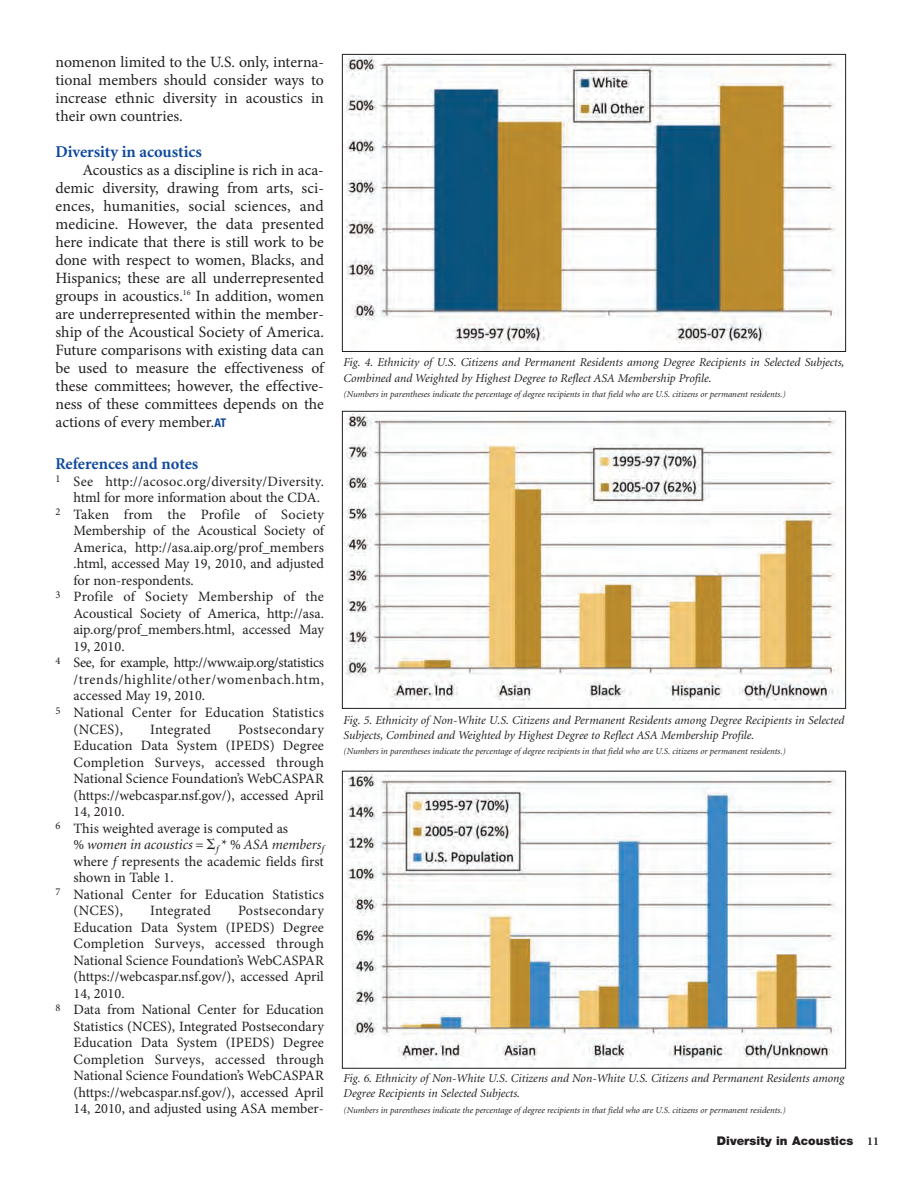
<style>
.page{position:relative;width:918px;height:1189px;background:#fff}
.page>*{position:absolute;margin:0;border:0;box-sizing:border-box;transform-origin:0 0}
.t1{font:700 16.5px "Minion";color:#0f499d}
.t2{font:15.75px/18px "Minion Pro";color:#231f20;text-align:justify}
.t3{font:14.25px "Minion Pro";color:#231f20}
.t4{font:14.25px "Minion Pro";letter-spacing:.02em;color:#231f20}
.t5{font:14.25px "Minion Pro";letter-spacing:-.025em;color:#231f20}
.t6{font:14.25px "Minion Pro";letter-spacing:.045em;color:#231f20}
.t7{font:italic 14.25px "Minion";color:#231f20}
.t8{font:italic 12px/15px "Minion";color:#231f20}
.t9{font:900 12px "Helvetica Neue";color:#231f20}
.t10{font:italic 9px "Minion";color:#231f20}
.s1{font-family:"Helvetica Neue";font-weight:700;font-stretch:condensed;font-size:12px;color:#0f499d}
.s2{font-family:"Minion Pro";font-style:normal}
.s3{font-family:"European Pi Two";font-style:normal}
.s4{font-family:"Minion";font-style:italic}
.s5{font-family:"Minion";font-weight:700}
</style>
<div class="page">
<img style="left:344px;top:56px;width:492px;height:294px">
<div style="left:342px;top:54px;width:504px;height:298px;border:1px solid #231f20"></div>
<img style="left:344px;top:414px;width:495px;height:292px">
<div style="left:342px;top:411px;width:504px;height:297px;border:1px solid #231f20"></div>
<img style="left:344px;top:772px;width:492px;height:294px">
<div style="left:342px;top:770px;width:504px;height:298px;border:1px solid #231f20"></div>
<p class="t2" style="left:56px;top:54px;width:270px">nomenon limited to the U.S. only, interna&shy;tional members should consider ways to increase ethnic diversity in acoustics in their own countries.</p>
<p class="t1" style="left:56px;top:145px;width:148px">Diversity in acoustics</p>
<p class="t2" style="left:55px;top:162px;width:270px;text-indent:27px">Acoustics as a discipline is rich in aca&shy;demic diversity, drawing from arts, sci&shy;ences, humanities, social sciences, and medicine. However, the data presented here indicate that there is still work to be done with respect to women, Blacks, and Hispanics; these are all underrepresented groups in acoustics.<sup>16</sup> In addition, women are underrepresented within the member&shy;ship of the Acoustical Society of America.<br>Future comparisons with existing data can be used to measure the effectiveness of these committees; however, the effective&shy;ness of these committees depends on the actions of every member.<span class="s1">AT</span></p>
<p class="t1" style="left:56px;top:457px;width:144px">References and notes</p>
<p class="t4" style="left:56px;top:475px;width:270px"><sup>1</sup> See http://acosoc.org/diversity/Diversity.</p>
<p class="t3" style="left:74px;top:492px;width:248px">html for more information about the CDA.</p>
<p class="t4" style="left:56px;top:508px;width:270px"><sup>2</sup> Taken from the Profile of Society</p>
<p class="t3" style="left:74px;top:525px;width:252px">Membership of the Acoustical Society of</p>
<p class="t3" style="left:74px;top:541px;width:252px">America, http://asa.aip.org/prof_members</p>
<p class="t3" style="left:74px;top:558px;width:252px">.html, accessed May 19, 2010, and adjusted</p>
<p class="t3" style="left:74px;top:574px;width:122px">for non-respondents.</p>
<p class="t4" style="left:56px;top:591px;width:270px"><sup>3</sup> Profile of Society Membership of the</p>
<p class="t3" style="left:74px;top:607px;width:252px">Acoustical Society of America, http://asa.</p>
<p class="t3" style="left:74px;top:624px;width:252px">aip.org/prof_members.html, accessed May</p>
<p class="t3" style="left:74px;top:640px;width:53px">19, 2010.</p>
<p class="t5" style="left:56px;top:657px;width:270px"><sup>4</sup> See, for example, http://www.aip.org/statistics</p>
<p class="t6" style="left:74px;top:673px;width:252px">/trends/highlite/other/womenbach.htm,</p>
<p class="t3" style="left:74px;top:690px;width:133px">accessed May 19, 2010.</p>
<p class="t3" style="left:56px;top:706px;width:270px"><sup>5</sup> National Center for Education Statistics</p>
<p class="t3" style="left:74px;top:723px;width:51px">(NCES),</p>
<p class="t3" style="left:150px;top:723px;width:62px">Integrated</p>
<p class="t4" style="left:238px;top:723px;width:87px">Postsecondary</p>
<p class="t3" style="left:74px;top:739px;width:252px">Education Data System (IPEDS) Degree</p>
<p class="t4" style="left:74px;top:756px;width:252px">Completion Surveys, accessed through</p>
<p class="t3" style="left:74px;top:772px;width:252px">National Science Foundation’s WebCASPAR</p>
<p class="t3" style="left:74px;top:789px;width:252px">(https://webcaspar.nsf.gov/), accessed April</p>
<p class="t3" style="left:74px;top:805px;width:53px">14, 2010.</p>
<p class="t3" style="left:56px;top:822px;width:234px"><sup>6</sup> This weighted average is computed as</p>
<p class="t7" style="left:74px;top:838px;width:252px"><span class="s2">%</span> women in acoustics <span class="s2">=</span> <span class="s3">-</span><sub>f</sub> <span class="s2">* %</span> ASA members<sub>f</sub></p>
<p class="t3" style="left:74px;top:855px;width:252px">where <span class="s4">f</span> represents the academic fields first</p>
<p class="t3" style="left:73px;top:871px;width:102px">shown in Table 1.</p>
<p class="t3" style="left:56px;top:888px;width:270px"><sup>7</sup> National Center for Education Statistics</p>
<p class="t3" style="left:74px;top:904px;width:51px">(NCES),</p>
<p class="t3" style="left:150px;top:904px;width:62px">Integrated</p>
<p class="t4" style="left:238px;top:904px;width:87px">Postsecondary</p>
<p class="t3" style="left:74px;top:921px;width:252px">Education Data System (IPEDS) Degree</p>
<p class="t4" style="left:74px;top:937px;width:252px">Completion Surveys, accessed through</p>
<p class="t3" style="left:74px;top:954px;width:252px">National Science Foundation’s WebCASPAR</p>
<p class="t3" style="left:74px;top:970px;width:252px">(https://webcaspar.nsf.gov/), accessed April</p>
<p class="t3" style="left:74px;top:987px;width:53px">14, 2010.</p>
<p class="t3" style="left:56px;top:1003px;width:270px"><sup>8</sup> Data from National Center for Education</p>
<p class="t3" style="left:74px;top:1020px;width:252px">Statistics (NCES), Integrated Postsecondary</p>
<p class="t3" style="left:74px;top:1036px;width:252px">Education Data System (IPEDS) Degree</p>
<p class="t4" style="left:74px;top:1053px;width:252px">Completion Surveys, accessed through</p>
<p class="t3" style="left:74px;top:1069px;width:252px">National Science Foundation’s WebCASPAR</p>
<p class="t3" style="left:74px;top:1086px;width:252px">(https://webcaspar.nsf.gov/), accessed April</p>
<p class="t3" style="left:74px;top:1102px;width:252px">14, 2010, and adjusted using ASA member-</p>
<p class="t8" style="left:344px;top:356px;width:503px">Fig. 4. Ethnicity of U.S. Citizens and Permanent Residents among Degree Recipients in Selected Subjects,<br>Combined and Weighted by Highest Degree to Reflect ASA Membership Profile.</p>
<p class="t10" style="left:344px;top:390px;width:444px">(Numbers in parentheses indicate the percentage of degree recipients in that field who are U.S. citizens or permanent residents.)</p>
<p class="t8" style="left:344px;top:713px;width:502px">Fig. 5. Ethnicity of Non-White U.S. Citizens and Permanent Residents among Degree Recipients in Selected<br>Subjects, Combined and Weighted by Highest Degree to Reflect ASA Membership Profile.</p>
<p class="t10" style="left:344px;top:747px;width:444px">(Numbers in parentheses indicate the percentage of degree recipients in that field who are U.S. citizens or permanent residents.)</p>
<p class="t8" style="left:344px;top:1071px;width:502px">Fig. 6. Ethnicity of Non-White U.S. Citizens and Non-White U.S. Citizens and Permanent Residents among<br>Degree Recipients in Selected Subjects.</p>
<p class="t10" style="left:344px;top:1105px;width:444px">(Numbers in parentheses indicate the percentage of degree recipients in that field who are U.S. citizens or permanent residents.)</p>
<p class="t9" style="left:717px;top:1135px;width:164px">Diversity in Acoustics <span class="s5">11</span></p>
</div>
